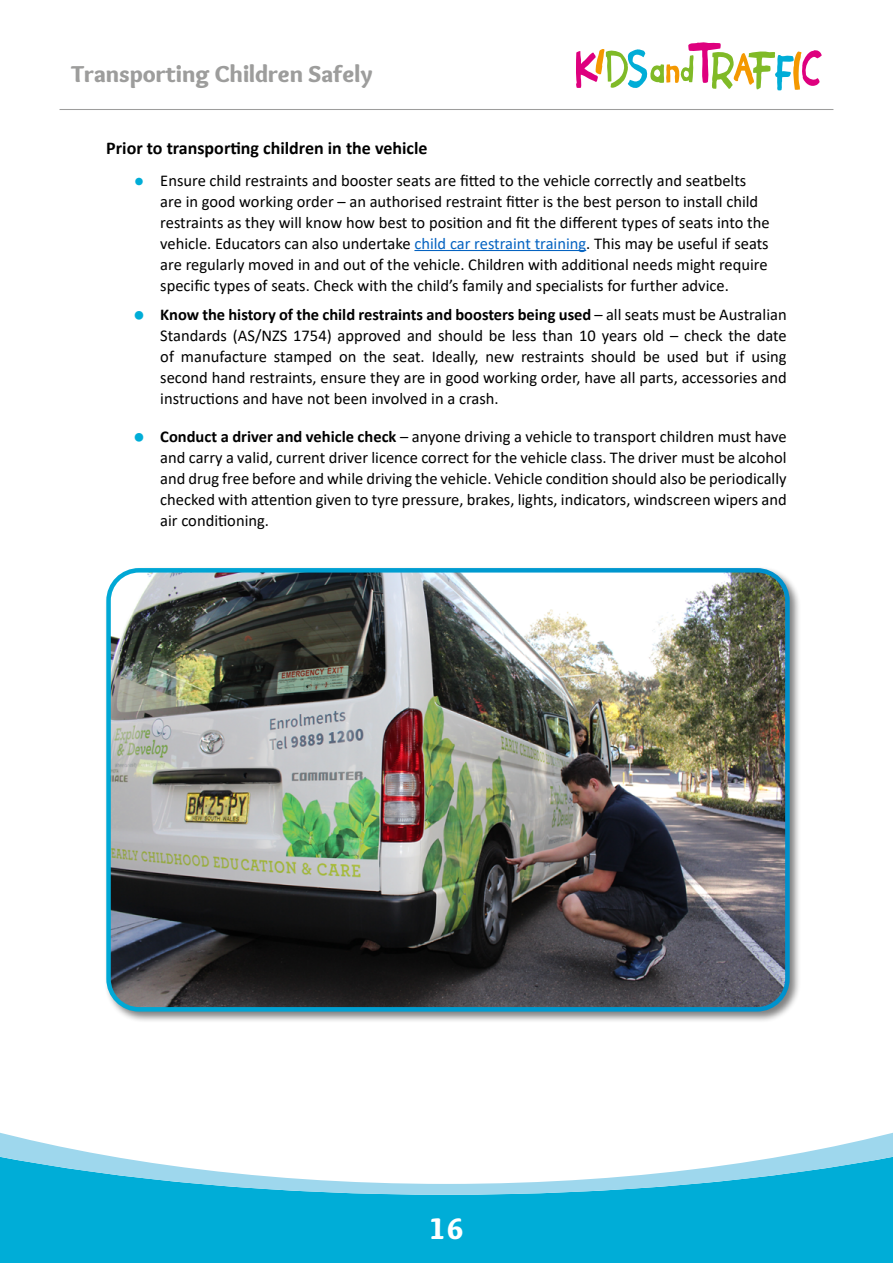
<style>
.page{position:relative;width:893px;height:1263px;background:#fff}
.page>*{position:absolute;margin:0;border:0;box-sizing:border-box;transform-origin:0 0}
.t1{font:900 30.75px "Overlock";color:#fff}
.t2{font:900 24px "Overlock";color:#9d9d9c}
.t3{font:700 18px "Calibri";color:#000}
.t4{font:16.5px/21px "Calibri";color:#000;text-align:justify}
.s1{font-size:24px;color:#00add7}
.s2{color:#0563c1}
.s3{font-weight:700;font-size:24px;color:#00add7}
.s4{font-weight:700}
</style>
<div class="page">
<div style="left:0;top:1195px;width:893px;height:68px;background:#00add7"></div>
<svg style="left:0;top:1132px;width:893px;height:63px"></svg>
<svg style="left:576px;top:42px;width:246px;height:49px"></svg>
<hr style="left:60px;top:109px;width:773px;height:1px;background:#9d9d9c">
<hr style="left:414px;top:250px;width:172px;height:1px;background:#0563c1">
<div style="left:104px;top:565px;width:697px;height:458px;background:#000;opacity:.5"></div>
<img style="left:109px;top:570px;width:678px;height:439px">
<div style="left:106px;top:568px;width:684px;height:443px;border:4px solid #fff;border-radius:30px"></div>
<h2 class="t2" style="left:71px;top:58px;width:303px">Transporting Children Safely</h2>
<h3 class="t3" style="left:106px;top:135px;width:323px">Prior to transporting children in the vehicle</h3>
<p class="t4" style="left:160px;top:169px;width:611px;text-align:left;text-indent:-27px"><span class="s1">•</span> Ensure child restraints and booster seats are fitted to the vehicle correctly and seatbelts are in good working order – an authorised restraint fitter is the best person to install child restraints as they will know how best to position and fit the different types of seats into the vehicle. Educators can also undertake <span class="s2">child car restraint training</span>. This may be useful if seats are regularly moved in and out of the vehicle. Children with additional needs might require specific types of seats. Check with the child’s family and specialists for further advice.</p>
<p class="t4" style="left:160px;top:304px;width:628px;text-indent:-27px"><span class="s3">•</span> <span class="s4">Know the history of the child restraints and boosters being used</span> – all seats must be Australian Standards (AS/NZS 1754) approved and should be less than 10 years old – check the date of manufacture stamped on the seat. Ideally, new restraints should be used but if using second hand restraints, ensure they are in good working order, have all parts, accessories and instructions and have not been involved in a crash.</p>
<p class="t4" style="left:160px;top:426px;width:628px;text-indent:-27px"><span class="s3">•</span> <span class="s4">Conduct a driver and vehicle check</span> – anyone driving a vehicle to transport children must have and carry a valid, current driver licence correct for the vehicle class. The driver must be alcohol and drug free before and while driving the vehicle. Vehicle condition should also be periodically checked with attention given to tyre pressure, brakes, lights, indicators, windscreen wipers and air conditioning.</p>
<h1 class="t1" style="left:429px;top:1209px;width:37px">16</h1>
</div>
